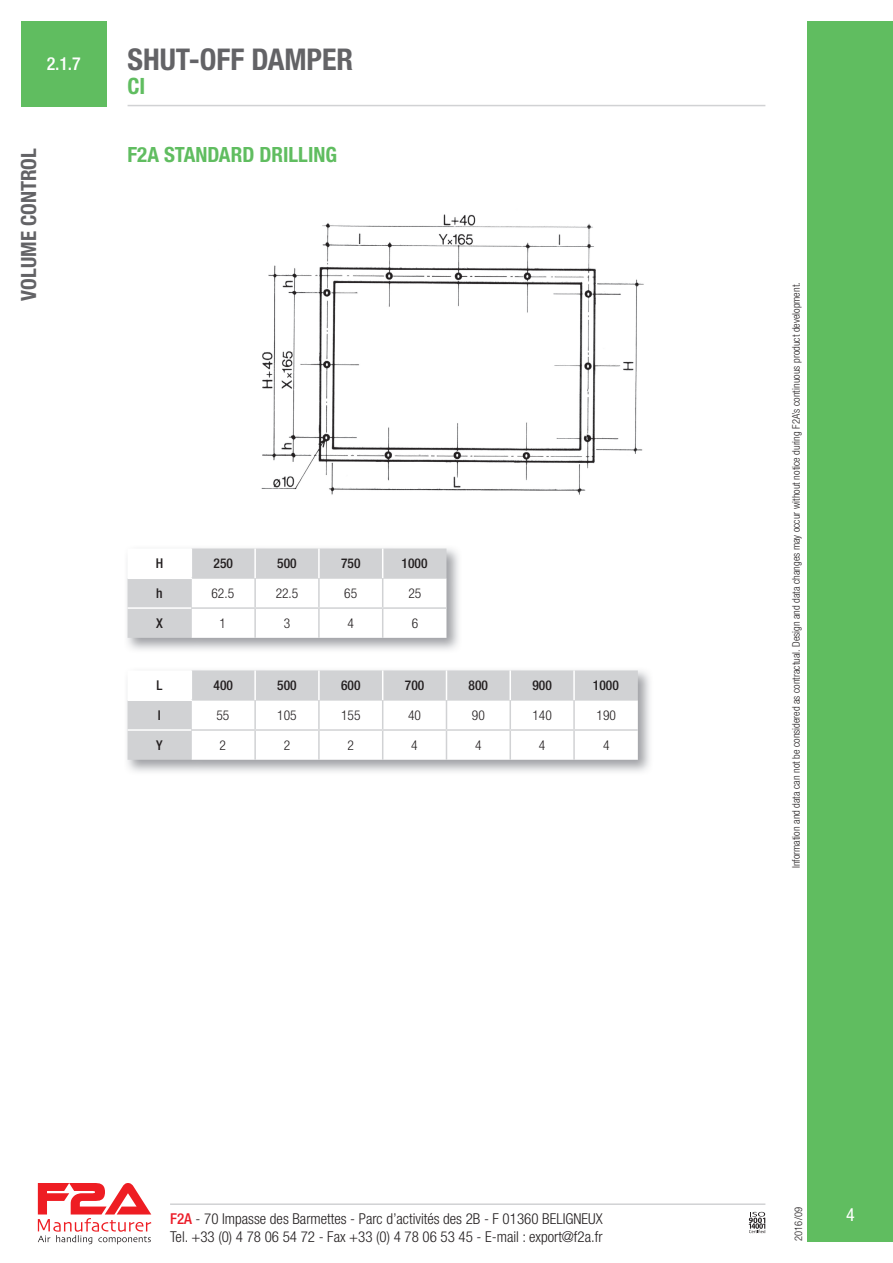
<style>
.page{position:relative;width:893px;height:1263px;background:#fff}
.page>*{position:absolute;margin:0;border:0;box-sizing:border-box;transform-origin:0 0}
.t1{font:700 condensed 30px "Helvetica Neue LT Std";color:#636366}
.t2{font:700 condensed 22.5px "Helvetica Neue LT Std";color:#60bd60}
.t3{font:700 condensed 21px "Helvetica Neue LT Std";color:#60bd60}
.t4{font:700 condensed 21px "Helvetica Neue LT Std";color:#636366}
.t5{font:500 condensed 18px "Helvetica Neue LT Std";color:#fff}
.t6{font:condensed 18px "Helvetica Neue LT Std";color:#fff}
.t7{font:300 condensed 15px/18px "Helvetica Neue LT Std";color:#231f20}
.t8{font:500 condensed 13.5px "Helvetica Neue LT Std";color:#231f20}
.t9{font:300 condensed 13.5px "Helvetica Neue LT Std";color:#231f20}
.t10{font:300 condensed 10.5px "Helvetica Neue LT Std";color:#231f20}
.s1{font-weight:500;color:#eb1c28}
</style>
<div class="page">
<hr style="left:170px;top:1203px;width:595px;height:2px;background:#d1d2d4">
<div style="left:808px;top:21px;width:85px;height:1221px;background:#60bd60"></div>
<hr style="left:128px;top:105px;width:637px;height:1px;background:#d1d2d4">
<div style="left:21px;top:21px;width:85px;height:85px;background:#60bd60"></div>
<svg style="left:38px;top:1183px;width:113px;height:61px"></svg>
<svg style="left:748px;top:1212px;width:17px;height:21px"></svg>
<img style="left:261px;top:214px;width:383px;height:281px">
<img style="left:127px;top:548px;width:332px;height:102px">
<svg style="left:128px;top:548px;width:318px;height:90px"></svg>
<svg style="left:128px;top:670px;width:510px;height:90px"></svg>
<hr style="left:510px;top:729px;width:64px;height:2px;background:#d1d2d4">
<hr style="left:509px;top:731px;width:2px;height:29px;background:#d1d2d4">
<hr style="left:574px;top:729px;width:64px;height:2px;background:#d1d2d4">
<hr style="left:573px;top:731px;width:2px;height:29px;background:#d1d2d4">
<h3 class="t5" style="left:47px;top:53px;width:35px">2.1.7</h3>
<h3 class="t4" style="left:16px;top:301px;width:154px;rotate:-90deg">VOLUME CONTROL</h3>
<h1 class="t1" style="left:128px;top:42px;width:227px">SHUT-OFF DAMPER</h1>
<h2 class="t2" style="left:128px;top:73px;width:19px">CI</h2>
<h3 class="t3" style="left:128px;top:142px;width:211px">F2A STANDARD DRILLING</h3>
<p class="t8" style="left:156px;top:555px;width:9px">H</p>
<p class="t8" style="left:214px;top:555px;width:21px">250</p>
<p class="t8" style="left:277px;top:555px;width:21px">500</p>
<p class="t8" style="left:341px;top:555px;width:21px">750</p>
<p class="t8" style="left:402px;top:555px;width:27px">1000</p>
<p class="t8" style="left:156px;top:585px;width:8px">h</p>
<p class="t9" style="left:211px;top:585px;width:24px">62.5</p>
<p class="t9" style="left:276px;top:585px;width:24px">22.5</p>
<p class="t9" style="left:344px;top:585px;width:14px">65</p>
<p class="t9" style="left:408px;top:585px;width:14px">25</p>
<p class="t8" style="left:156px;top:615px;width:8px">X</p>
<p class="t9" style="left:220px;top:616px;width:8px">1</p>
<p class="t9" style="left:284px;top:616px;width:8px">3</p>
<p class="t9" style="left:348px;top:616px;width:8px">4</p>
<p class="t9" style="left:412px;top:616px;width:8px">6</p>
<p class="t8" style="left:156px;top:677px;width:7px">L</p>
<p class="t8" style="left:214px;top:677px;width:21px">400</p>
<p class="t8" style="left:277px;top:677px;width:21px">500</p>
<p class="t8" style="left:341px;top:677px;width:21px">600</p>
<p class="t8" style="left:405px;top:677px;width:21px">700</p>
<p class="t8" style="left:469px;top:677px;width:21px">800</p>
<p class="t8" style="left:532px;top:677px;width:21px">900</p>
<p class="t8" style="left:593px;top:677px;width:27px">1000</p>
<p class="t8" style="left:158px;top:707px;width:4px">I</p>
<p class="t9" style="left:216px;top:707px;width:14px">55</p>
<p class="t9" style="left:277px;top:707px;width:21px">105</p>
<p class="t9" style="left:341px;top:707px;width:21px">155</p>
<p class="t9" style="left:408px;top:707px;width:14px">40</p>
<p class="t9" style="left:472px;top:707px;width:14px">90</p>
<p class="t9" style="left:532px;top:707px;width:21px">140</p>
<p class="t9" style="left:596px;top:707px;width:21px">190</p>
<p class="t8" style="left:156px;top:737px;width:8px">Y</p>
<p class="t9" style="left:220px;top:737px;width:8px">2</p>
<p class="t9" style="left:284px;top:737px;width:8px">2</p>
<p class="t9" style="left:347px;top:737px;width:8px">2</p>
<p class="t9" style="left:411px;top:737px;width:8px">4</p>
<p class="t9" style="left:475px;top:737px;width:8px">4</p>
<p class="t9" style="left:539px;top:737px;width:8px">4</p>
<p class="t9" style="left:603px;top:737px;width:8px">4</p>
<h3 class="t7" style="left:170px;top:1209px;width:434px"><span class="s1">F2A</span> - 70 Impasse des Barmettes - Parc d’activités des 2B - F 01360 BELIGNEUX<br>Tel. +33 (0) 4 78 06 54 72 - Fax +33 (0) 4 78 06 53 45 - E-mail : export@f2a.fr</h3>
<p class="t10" style="left:790px;top:868px;width:587px;rotate:-90deg">Information and data can not be considered as contractual. Design and data changes may occur without notice during F2A’s continuous product development.</p>
<p class="t10" style="left:792px;top:1241px;width:36px;rotate:-90deg">2016/09</p>
<h3 class="t6" style="left:846px;top:1204px;width:10px">4</h3>
</div>
